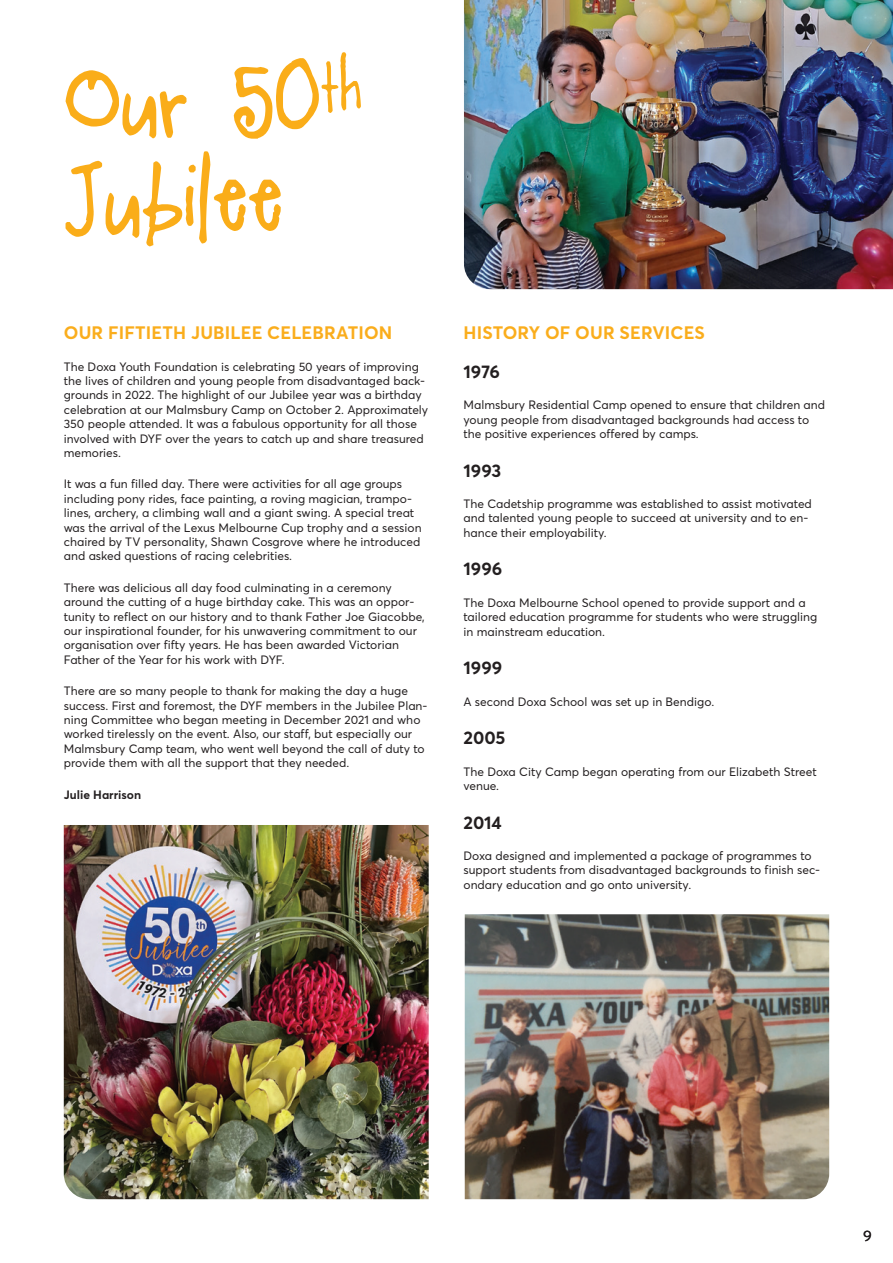
<style>
.page{position:relative;width:893px;height:1263px;background:#fff}
.page>*{position:absolute;margin:0;border:0;box-sizing:border-box;transform-origin:0 0}
.t1{font:90px "A Little Pot";color:#faad19}
.t2{font:700 18px "Averta Std";color:#231f20}
.t3{font:700 17.85px "Averta Std";letter-spacing:.01em;color:#faad1c}
.t4{font:15px "Averta Std";color:#231f20}
.t5{font:12px/14.4px "Averta Std";color:#231f20}
.t6{font:700 12px "Averta Std";color:#231f20}
</style>
<div class="page">
<img style="left:64px;top:825px;width:365px;height:374px">
<img style="left:464px;top:0;width:429px;height:289px">
<img style="left:465px;top:914px;width:364px;height:285px">
<p class="t1" style="left:64px;top:55px;width:300px">Our 50<sup>th</sup></p>
<p class="t1" style="left:64px;top:154px;width:220px">Jubilee</p>
<p class="t3" style="left:64px;top:321px;width:330px">OUR FIFTIETH JUBILEE CELEBRATION</p>
<p class="t5" style="left:64px;top:359px;width:366px">The Doxa Youth Foundation is celebrating 50 years of improving the lives of children and young people from disadvantaged back&shy;grounds in 2022. The highlight of our Jubilee year was a birthday celebration at our Malmsbury Camp on October 2. Approximately 350 people attended. It was a fabulous opportunity for all those involved with DYF over the years to catch up and share treasured memories.</p>
<p class="t5" style="left:64px;top:477px;width:359px">It was a fun filled day. There were activities for all age groups including pony rides, face painting, a roving magician, trampo&shy;lines, archery, a climbing wall and a giant swing. A special treat was the arrival of the Lexus Melbourne Cup trophy and a session chaired by TV personality, Shawn Cosgrove where he introduced and asked questions of racing celebrities.</p>
<p class="t5" style="left:64px;top:580px;width:362px">There was delicious all day food culminating in a ceremony around the cutting of a huge birthday cake. This was an oppor&shy;tunity to reflect on our history and to thank Father Joe Giacobbe, our inspirational founder, for his unwavering commitment to our organisation over fifty years. He has been awarded Victorian Father of the Year for his work with DYF.</p>
<p class="t5" style="left:64px;top:684px;width:365px">There are so many people to thank for making the day a huge success. First and foremost, the DYF members in the Jubilee Plan&shy;ning Committee who began meeting in December 2021 and who worked tirelessly on the event. Also, our staff, but especially our Malmsbury Camp team, who went well beyond the call of duty to provide them with all the support that they needed.</p>
<p class="t6" style="left:64px;top:787px;width:79px">Julie Harrison</p>
<p class="t3" style="left:464px;top:321px;width:243px">HISTORY OF OUR SERVICES</p>
<p class="t2" style="left:463px;top:360px;width:38px">1976</p>
<p class="t5" style="left:463px;top:398px;width:363px">Malmsbury Residential Camp opened to ensure that children and young people from disadvantaged backgrounds had access to the positive experiences offered by camps.</p>
<p class="t2" style="left:463px;top:459px;width:39px">1993</p>
<p class="t5" style="left:463px;top:496px;width:350px">The Cadetship programme was established to assist motivated and talented young people to succeed at university and to en&shy;hance their employability.</p>
<p class="t2" style="left:463px;top:557px;width:40px">1996</p>
<p class="t5" style="left:463px;top:595px;width:355px">The Doxa Melbourne School opened to provide support and a tailored education programme for students who were struggling in mainstream education.</p>
<p class="t2" style="left:463px;top:656px;width:40px">1999</p>
<p class="t5" style="left:463px;top:694px;width:252px">A second Doxa School was set up in Bendigo.</p>
<p class="t2" style="left:463px;top:726px;width:44px">2005</p>
<p class="t5" style="left:463px;top:764px;width:355px">The Doxa City Camp began operating from our Elizabeth Street venue.</p>
<p class="t2" style="left:463px;top:811px;width:40px">2014</p>
<p class="t5" style="left:463px;top:848px;width:358px">Doxa designed and implemented a package of programmes to support students from disadvantaged backgrounds to finish sec&shy;ondary education and go onto university.</p>
<p class="t4" style="left:863px;top:1226px;width:10px">9</p>
</div>
